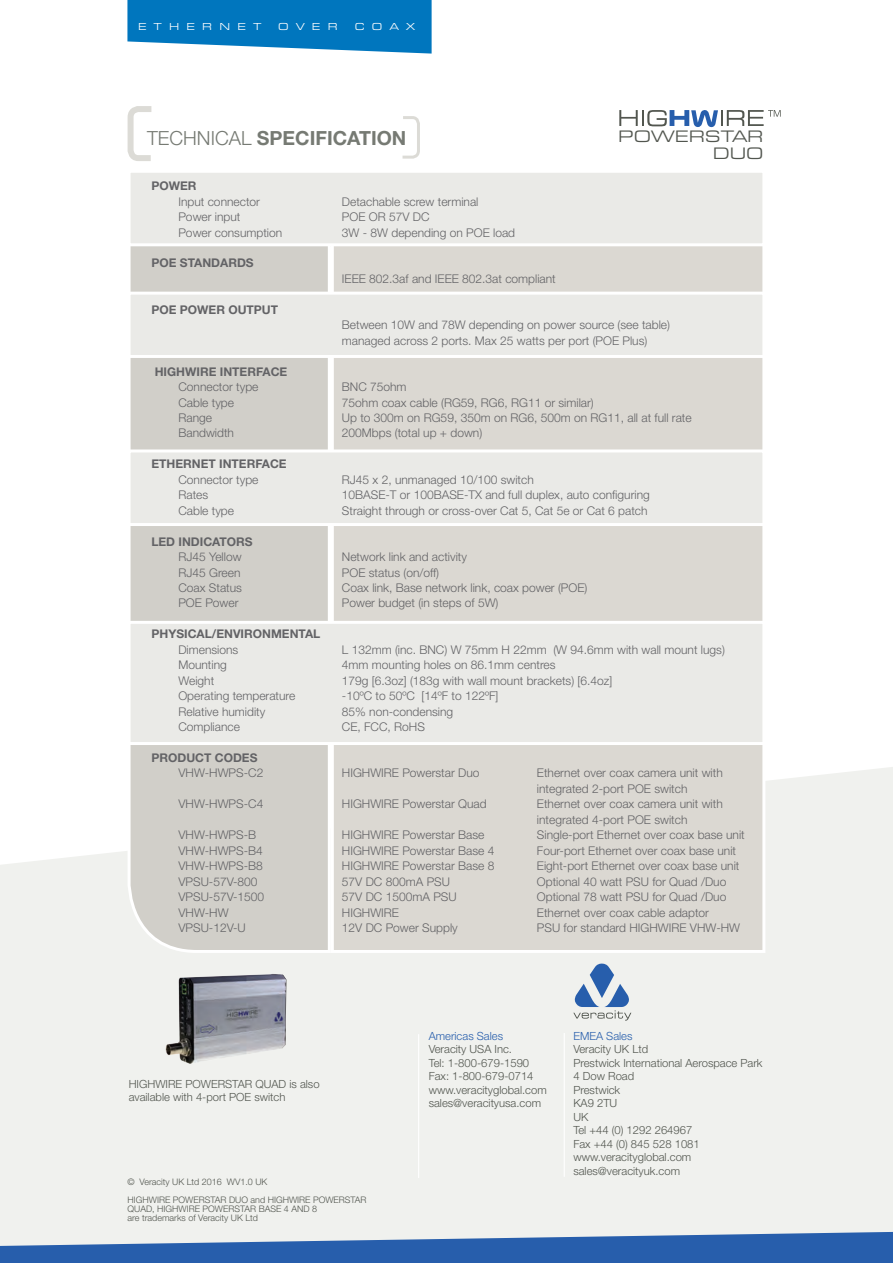
<style>
.page{position:relative;width:893px;height:1263px;background:#fff}
.page>*{position:absolute;margin:0;border:0;box-sizing:border-box;transform-origin:0 0}
.t1{font:700 19.5px "Helvetica Neue LT Std";color:#767a73}
.t2{font:17.25px/16.5px "Eurostile Ext";color:#52564f;text-align:right}
.t3{font:300 12px/15.5px "Helvetica Neue LT Std";color:#636366}
.t4{font:700 12px "Helvetica Neue LT Std";color:#636366}
.t5{font:300 11.25px/13.5px "Helvetica Neue LT Std";color:#52564f}
.t6{font:300 11.25px "Helvetica Neue LT Std";color:#275eac}
.t7{font:10.5px "Eurostile Ext";letter-spacing:.69em;color:#fff}
.t8{font:300 9px/18px "Helvetica Neue LT Std";color:#52564f}
.s1{font-weight:300}
</style>
<div class="page">
<div style="left:0;top:767px;width:893px;height:465px;background:#f0f1ee"></div>
<svg style="left:0;top:1232px;width:893px;height:31px;background:#537eba"></svg>
<svg style="left:126px;top:246px;width:206px;height:708px;background:#d3d1cc"></svg>
<div style="left:331px;top:170px;width:434px;height:783px;background:#dbd8d2;border:3px solid #fff"></div>
<div style="left:129px;top:171px;width:635px;height:74px;background:#eaeae7"></div>
<div style="left:128px;top:170px;width:637px;height:76px;border:3px solid #fff"></div>
<hr style="left:564px;top:1033px;width:1px;height:144px;background:#fff">
<svg style="left:573px;top:963px;width:58px;height:57px;background:#abbdd3"></svg>
<svg style="left:402px;top:116px;width:18px;height:43px"></svg>
<svg style="left:127px;top:106px;width:25px;height:55px"></svg>
<div style="left:128px;top:621px;width:637px;height:124px;background:#eaeae7;border:3px solid #fff"></div>
<hr style="left:418px;top:1034px;width:1px;height:144px;background:#fff">
<svg style="left:127px;top:0;width:305px;height:54px;background:#1f86c5"></svg>
<svg style="left:619px;top:110px;width:162px;height:17px"></svg>
<div style="left:129px;top:293px;width:635px;height:63px;background:#eaeae7"></div>
<div style="left:128px;top:292px;width:637px;height:66px;border:3px solid #fff"></div>
<div style="left:129px;top:451px;width:635px;height:73px;background:#eaeae7"></div>
<div style="left:128px;top:449px;width:637px;height:77px;border:3px solid #fff"></div>
<img style="left:165px;top:974px;width:121px;height:90px">
<p class="t7" style="left:138px;top:21px;width:125px">ETHERNET</p>
<p class="t7" style="left:278px;top:21px;width:61px">OVER</p>
<p class="t7" style="left:355px;top:21px;width:62px">COAX</p>
<h1 class="t1" style="left:147px;top:126px;width:261px"><span class="s1">TECHNICAL</span> SPECIFICATION</h1>
<h2 class="t2" style="left:618px;top:128px;width:147px">POWERSTAR<br>DUO</h2>
<p class="t4" style="left:151px;top:178px;width:47px">POWER</p>
<p class="t3" style="left:178px;top:193px;width:83px">Input connector</p>
<p class="t3" style="left:342px;top:193px;width:138px">Detachable screw terminal</p>
<p class="t3" style="left:178px;top:209px;width:64px">Power input</p>
<p class="t3" style="left:342px;top:209px;width:89px">POE OR 57V DC</p>
<p class="t3" style="left:178px;top:224px;width:105px">Power consumption</p>
<p class="t3" style="left:342px;top:224px;width:175px">3W - 8W depending on POE load</p>
<p class="t4" style="left:151px;top:256px;width:104px">POE STANDARDS</p>
<p class="t3" style="left:342px;top:271px;width:215px">IEEE 802.3af and IEEE 802.3at compliant</p>
<p class="t4" style="left:151px;top:302px;width:128px">POE POWER OUTPUT</p>
<p class="t3" style="left:342px;top:317px;width:330px">Between 10W and 78W depending on power source (see table) managed across 2 ports. Max 25 watts per port (POE Plus)</p>
<p class="t4" style="left:155px;top:364px;width:134px">HIGHWIRE INTERFACE</p>
<p class="t3" style="left:178px;top:379px;width:82px">Connector type</p>
<p class="t3" style="left:342px;top:379px;width:66px">BNC 75ohm</p>
<p class="t3" style="left:178px;top:394px;width:57px">Cable type</p>
<p class="t3" style="left:342px;top:394px;width:253px">75ohm coax cable (RG59, RG6, RG11 or similar)</p>
<p class="t3" style="left:178px;top:410px;width:35px">Range</p>
<p class="t3" style="left:342px;top:410px;width:351px">Up to 300m on RG59, 350m on RG6, 500m on RG11, all at full rate</p>
<p class="t3" style="left:178px;top:425px;width:57px">Bandwidth</p>
<p class="t3" style="left:342px;top:425px;width:142px">200Mbps (total up + down)</p>
<p class="t4" style="left:151px;top:457px;width:137px">ETHERNET INTERFACE</p>
<p class="t3" style="left:178px;top:472px;width:82px">Connector type</p>
<p class="t3" style="left:342px;top:472px;width:193px">RJ45 x 2, unmanaged 10/100 switch</p>
<p class="t3" style="left:178px;top:487px;width:31px">Rates</p>
<p class="t3" style="left:342px;top:487px;width:309px">10BASE-T or 100BASE-TX and full duplex, auto configuring</p>
<p class="t3" style="left:178px;top:502px;width:57px">Cable type</p>
<p class="t3" style="left:342px;top:502px;width:307px">Straight through or cross-over Cat 5, Cat 5e or Cat 6 patch</p>
<p class="t4" style="left:151px;top:534px;width:103px">LED INDICATORS</p>
<p class="t3" style="left:178px;top:549px;width:65px">RJ45 Yellow</p>
<p class="t3" style="left:342px;top:549px;width:127px">Network link and activity</p>
<p class="t3" style="left:178px;top:564px;width:64px">RJ45 Green</p>
<p class="t3" style="left:342px;top:564px;width:99px">POE status (on/off)</p>
<p class="t3" style="left:178px;top:580px;width:65px">Coax Status</p>
<p class="t3" style="left:342px;top:580px;width:247px">Coax link, Base network link, coax power (POE)</p>
<p class="t3" style="left:178px;top:595px;width:62px">POE Power</p>
<p class="t3" style="left:342px;top:595px;width:158px">Power budget (in steps of 5W)</p>
<p class="t4" style="left:151px;top:627px;width:170px">PHYSICAL/ENVIRONMENTAL</p>
<p class="t3" style="left:178px;top:641px;width:61px">Dimensions</p>
<p class="t3" style="left:342px;top:641px;width:384px">L 132mm (inc. BNC) W 75mm H 22mm (W 94.6mm with wall mount lugs)</p>
<p class="t3" style="left:178px;top:657px;width:50px">Mounting</p>
<p class="t3" style="left:342px;top:657px;width:215px">4mm mounting holes on 86.1mm centres</p>
<p class="t3" style="left:178px;top:672px;width:37px">Weight</p>
<p class="t3" style="left:342px;top:672px;width:272px">179g [6.3oz] (183g with wall mount brackets) [6.4oz]</p>
<p class="t3" style="left:178px;top:688px;width:118px">Operating temperature</p>
<p class="t3" style="left:342px;top:688px;width:158px">-10ºC to 50ºC [14ºF to 122ºF]</p>
<p class="t3" style="left:178px;top:703px;width:88px">Relative humidity</p>
<p class="t3" style="left:342px;top:703px;width:113px">85% non-condensing</p>
<p class="t3" style="left:178px;top:719px;width:63px">Compliance</p>
<p class="t3" style="left:342px;top:719px;width:84px">CE, FCC, RoHS</p>
<p class="t4" style="left:151px;top:750px;width:108px">PRODUCT CODES</p>
<p class="t3" style="left:178px;top:765px;width:86px">VHW-HWPS-C2</p>
<p class="t3" style="left:342px;top:765px;width:139px">HIGHWIRE Powerstar Duo</p>
<p class="t3" style="left:537px;top:765px;width:187px">Ethernet over coax camera unit with integrated 2-port POE switch</p>
<p class="t3" style="left:178px;top:796px;width:86px">VHW-HWPS-C4</p>
<p class="t3" style="left:342px;top:796px;width:146px">HIGHWIRE Powerstar Quad</p>
<p class="t3" style="left:537px;top:796px;width:187px">Ethernet over coax camera unit with integrated 4-port POE switch</p>
<p class="t3" style="left:178px;top:827px;width:79px">VHW-HWPS-B</p>
<p class="t3" style="left:342px;top:827px;width:144px">HIGHWIRE Powerstar Base</p>
<p class="t3" style="left:537px;top:827px;width:209px">Single-port Ethernet over coax base unit</p>
<p class="t3" style="left:178px;top:842px;width:86px">VHW-HWPS-B4</p>
<p class="t3" style="left:342px;top:842px;width:154px">HIGHWIRE Powerstar Base 4</p>
<p class="t3" style="left:537px;top:842px;width:201px">Four-port Ethernet over coax base unit</p>
<p class="t3" style="left:178px;top:858px;width:86px">VHW-HWPS-B8</p>
<p class="t3" style="left:342px;top:858px;width:154px">HIGHWIRE Powerstar Base 8</p>
<p class="t3" style="left:537px;top:858px;width:204px">Eight-port Ethernet over coax base unit</p>
<p class="t3" style="left:178px;top:873px;width:81px">VPSU-57V-800</p>
<p class="t3" style="left:342px;top:873px;width:110px">57V DC 800mA PSU</p>
<p class="t3" style="left:537px;top:873px;width:191px">Optional 40 watt PSU for Quad /Duo</p>
<p class="t3" style="left:178px;top:889px;width:87px">VPSU-57V-1500</p>
<p class="t3" style="left:342px;top:889px;width:116px">57V DC 1500mA PSU</p>
<p class="t3" style="left:537px;top:889px;width:191px">Optional 78 watt PSU for Quad /Duo</p>
<p class="t3" style="left:178px;top:904px;width:52px">VHW-HW</p>
<p class="t3" style="left:342px;top:904px;width:59px">HIGHWIRE</p>
<p class="t3" style="left:537px;top:904px;width:174px">Ethernet over coax cable adaptor</p>
<p class="t3" style="left:178px;top:920px;width:69px">VPSU-12V-U</p>
<p class="t3" style="left:342px;top:920px;width:117px">12V DC Power Supply</p>
<p class="t3" style="left:537px;top:920px;width:205px">PSU for standard HIGHWIRE VHW-HW</p>
<p class="t5" style="left:129px;top:1077px;width:192px">HIGHWIRE POWERSTAR QUAD is also available with 4-port POE switch</p>
<p class="t8" style="left:128px;top:1173px;width:241px">© Veracity UK Ltd 2016 WV1.0 UK<br>HIGHWIRE POWERSTAR DUO and HIGHWIRE POWERSTAR</p>
<p class="t8" style="left:128px;top:1204px;width:191px;line-height:9px">QUAD, HIGHWIRE POWERSTAR BASE 4 AND 8 are trademarks of Veracity UK Ltd</p>
<p class="t6" style="left:429px;top:1029px;width:76px">Americas Sales</p>
<p class="t5" style="left:429px;top:1042px;width:119px">Veracity USA Inc.<br>Tel: 1-800-679-1590<br>Fax: 1-800-679-0714 www.veracityglobal.com sales@veracityusa.com</p>
<p class="t6" style="left:573px;top:1029px;width:61px">EMEA Sales</p>
<p class="t5" style="left:573px;top:1042px;width:191px">Veracity UK Ltd<br>Prestwick International Aerospace Park<br>4 Dow Road<br>Prestwick<br>KA9 2TU<br>UK<br>Tel +44 (0) 1292 264967<br>Fax +44 (0) 845 528 1081 www.veracityglobal.com sales@veracityuk.com</p>
</div>
